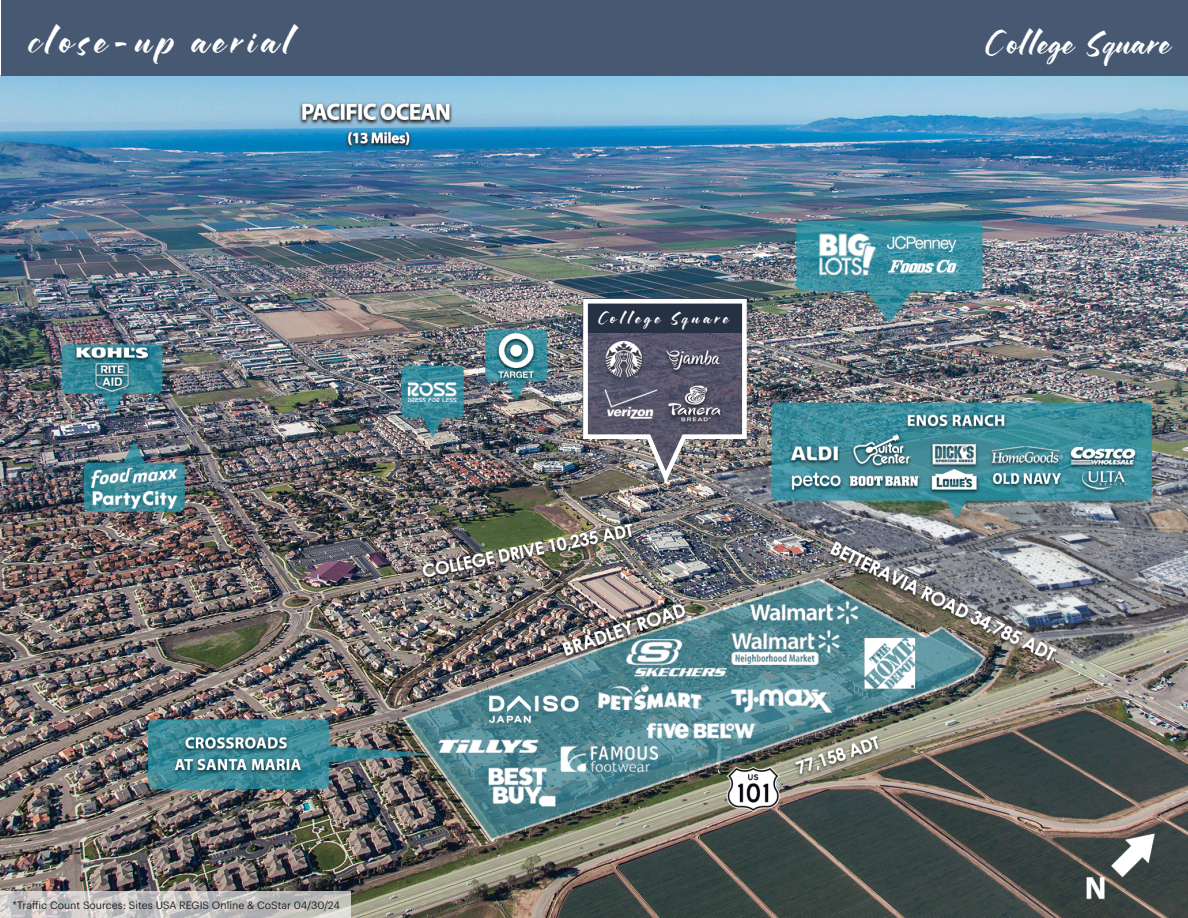
<style>
.page{position:relative;width:1188px;height:918px;background:#fff}
.page>*{position:absolute;margin:0;border:0;box-sizing:border-box;transform-origin:0 0}
.t1{font:30px "Hello Bloomie Script";letter-spacing:.16em;color:#fff}
.t2{font:26.55px "Hello Bloomie Script";letter-spacing:.02em;color:#fff}
.t3{font:13.5px "Hello Bloomie Script";letter-spacing:.26em;color:#fff}
.t4{font:10.5px "Graphik";color:#231f20}
</style>
<div class="page">
<img style="left:0;top:76px;width:1188px;height:842px">
<img style="left:581px;top:297px;width:168px;height:192px">
<svg style="left:0;top:891px;width:351px;height:27px"></svg>
<div style="left:1px;top:0;width:1187px;height:76px;background:#475972"></div>
<p class="t1" style="left:28px;top:24px;width:265px">close-up aerial</p>
<h2 class="t2" style="left:985px;top:28px;width:187px">C ollege Square</h2>
<p class="t4" style="left:12px;top:897px;width:329px">*Traffic Count Sources: Sites USA REGIS Online &amp; CoStar 04/30/24</p>
<p class="t3" style="left:598px;top:311px;width:132px">College Square</p>
</div>
